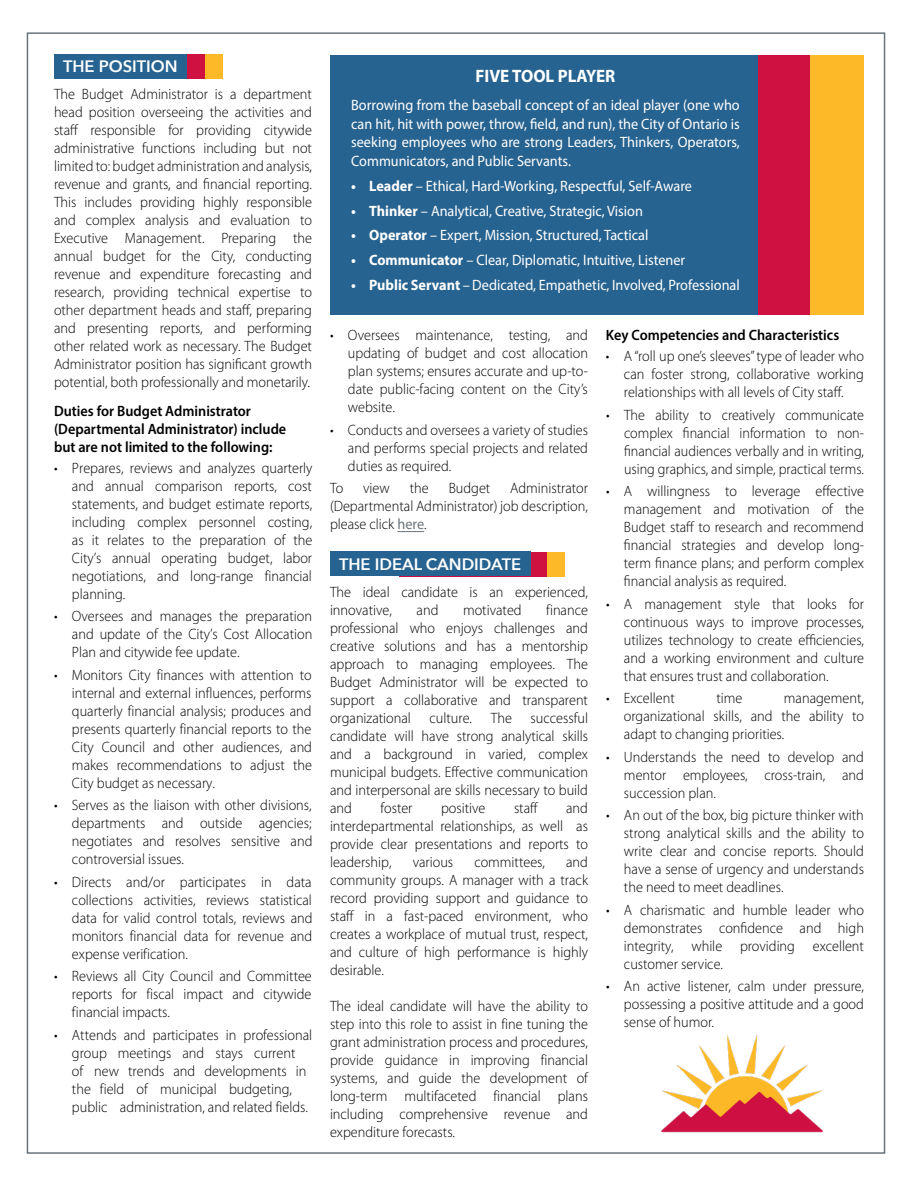
<style>
.page{position:relative;width:918px;height:1188px;background:#fff}
.page>*{position:absolute;margin:0;border:0;box-sizing:border-box;transform-origin:0 0}
.t1{font:700 18px "Myriad Pro";color:#fff;scale:.95 1}
.t2{font:600 16.5px "Avenir Next";color:#fff}
.t3{font:300 15px/18px "Myriad Pro";color:#000;text-align:justify;scale:.95 1}
.t4{font:15px/18.8px "Myriad Pro";color:#fff;text-align:justify;scale:.95 1}
.t5{font:300 15px/18px "Myriad Pro";color:#000;text-align:justify;scale:.94 1}
.t6{font:600 15px/18px "Myriad Pro";color:#000;scale:.95 1}
.s1{font-weight:700}
.s2{font-weight:400;color:#6a747b}
</style>
<div class="page">
<div style="left:101px;top:54px;width:121px;height:24px;background:#fdb927"></div>
<div style="left:57px;top:54px;width:148px;height:24px;background:#ce1141"></div>
<img style="left:661px;top:1034px;width:162px;height:99px">
<div style="left:330px;top:56px;width:534px;height:259px;background:#276390"></div>
<div style="left:758px;top:56px;width:84px;height:259px;background:#ce1141"></div>
<div style="left:810px;top:56px;width:54px;height:259px;background:#fdb927"></div>
<div style="left:444px;top:552px;width:121px;height:24px;background:#fdb927"></div>
<div style="left:400px;top:552px;width:147px;height:24px;background:#ce1141"></div>
<div style="left:54px;top:54px;width:133px;height:24px;background:#276390"></div>
<svg style="left:397px;top:531px;width:27px;height:1px"></svg>
<div style="left:330px;top:552px;width:200px;height:24px;background:#276390"></div>
<p class="t2" style="left:63px;top:52px;width:116px">THE POSITION</p>
<p class="t3" style="left:54px;top:85px;width:273px">The Budget Administrator is a department head position overseeing the activities and staff responsible for providing citywide administrative functions including but not limited to: budget administration and analysis, revenue and grants, and financial reporting.<br>This includes providing highly responsible and complex analysis and evaluation to Executive Management. Preparing the annual budget for the City, conducting revenue and expenditure forecasting and research, providing technical expertise to other department heads and staff, preparing and presenting reports, and performing other related work as necessary. The Budget Administrator position has significant growth potential, both professionally and monetarily.</p>
<p class="t6" style="left:54px;top:401px;width:246px">Duties for Budget Administrator (Departmental Administrator) include but are not limited to the following:</p>
<p class="t3" style="left:72px;top:458px;width:255px;text-indent:-18px">• Prepares, reviews and analyzes quarterly and annual comparison reports, cost statements, and budget estimate reports, including complex personnel costing, as it relates to the preparation of the City’s annual operating budget, labor negotiations, and long-range financial planning.</p>
<p class="t3" style="left:72px;top:607px;width:254px;text-indent:-18px">• Oversees and manages the preparation and update of the City’s Cost Allocation Plan and citywide fee update.</p>
<p class="t3" style="left:72px;top:665px;width:254px;text-indent:-18px">• Monitors City finances with attention to internal and external influences, performs quarterly financial analysis; produces and presents quarterly financial reports to the City Council and other audiences, and makes recommendations to adjust the City budget as necessary.</p>
<p class="t3" style="left:72px;top:796px;width:255px;text-indent:-18px">• Serves as the liaison with other divisions, departments and outside agencies; negotiates and resolves sensitive and controversial issues.</p>
<p class="t3" style="left:72px;top:872px;width:255px;text-indent:-18px">• Directs and/or participates in data collections activities, reviews statistical data for valid control totals, reviews and monitors financial data for revenue and expense verification.</p>
<p class="t3" style="left:72px;top:967px;width:254px;text-indent:-18px">• Reviews all City Council and Committee reports for fiscal impact and citywide financial impacts.</p>
<p class="t3" style="left:72px;top:1025px;width:254px;text-align:left;text-indent:-18px">• Attends and participates in professional group meetings and stays current<br>of new trends and developments in the field of municipal budgeting, public administration, and related fields.</p>
<p class="t1" style="left:476px;top:64px;width:149px">FIVE TOOL PLAYER</p>
<p class="t4" style="left:351px;top:95px;width:411px">Borrowing from the baseball concept of an ideal player (one who can hit, hit with power, throw, field, and run), the City of Ontario is seeking employees who are strong Leaders, Thinkers, Operators, Communicators, and Public Servants.</p>
<p class="t4" style="left:351px;top:176px;width:360px"><span class="s1">• Leader</span> – Ethical, Hard-Working, Respectful, Self-Aware</p>
<p class="t4" style="left:351px;top:201px;width:309px"><span class="s1">• Thinker</span> – Analytical, Creative, Strategic, Vision</p>
<p class="t4" style="left:351px;top:226px;width:314px"><span class="s1">• Operator</span> – Expert, Mission, Structured, Tactical</p>
<p class="t4" style="left:351px;top:250px;width:353px"><span class="s1">• Communicator</span> – Clear, Diplomatic, Intuitive, Listener</p>
<p class="t4" style="left:351px;top:275px;width:411px"><span class="s1">• Public Servant</span> – Dedicated, Empathetic, Involved, Professional</p>
<p class="t3" style="left:348px;top:326px;width:254px;text-indent:-18px">• Oversees maintenance, testing, and updating of budget and cost allocation plan systems; ensures accurate and up-to&shy;date public-facing content on the City’s website.</p>
<p class="t3" style="left:348px;top:421px;width:254px;text-indent:-18px">• Conducts and oversees a variety of studies and performs special projects and related duties as required.</p>
<p class="t3" style="left:330px;top:479px;width:15px">To</p>
<p class="t3" style="left:363px;top:479px;width:30px">view</p>
<p class="t3" style="left:410px;top:479px;width:21px">the</p>
<p class="t3" style="left:449px;top:479px;width:45px">Budget</p>
<p class="t3" style="left:330px;top:479px;width:273px;text-indent:180px">Administrator (Departmental Administrator) job description, please click <span class="s2">here</span>.</p>
<p class="t2" style="left:339px;top:550px;width:184px">THE IDEAL CANDIDATE</p>
<p class="t3" style="left:330px;top:583px;width:273px">The ideal candidate is an experienced, innovative,</p>
<p class="t3" style="left:330px;top:601px;width:273px;text-indent:216px">finance professional who enjoys challenges and creative solutions and has a mentorship approach to managing employees. The Budget Administrator will be expected to support a collaborative and transparent organizational culture. The successful candidate will have strong analytical skills and a background in varied, complex municipal budgets. Effective communication and interpersonal are skills necessary to build and</p>
<p class="t3" style="left:417px;top:601px;width:25px">and</p>
<p class="t3" style="left:463px;top:601px;width:63px">motivated</p>
<p class="t3" style="left:380px;top:799px;width:35px">foster</p>
<p class="t3" style="left:441px;top:799px;width:48px">positive</p>
<p class="t3" style="left:514px;top:799px;width:26px">staff</p>
<p class="t3" style="left:330px;top:799px;width:273px;text-indent:236px">and interdepartmental relationships, as well as provide clear presentations and reports to leadership,</p>
<p class="t3" style="left:330px;top:853px;width:273px;text-indent:236px">and community groups. A manager with a track record providing support and guidance to staff in a fast-paced environment, who creates a workplace of mutual trust, respect, and culture of high performance is highly desirable.</p>
<p class="t3" style="left:330px;top:997px;width:273px">The ideal candidate will have the ability to step into this role to assist in fine tuning the grant administration process and procedures, provide guidance in improving financial systems, and guide the development of long-term multifaceted financial plans including comprehensive revenue and expenditure forecasts.</p>
<p class="t3" style="left:413px;top:853px;width:44px">various</p>
<p class="t3" style="left:474px;top:853px;width:76px">committees,</p>
<p class="t6" style="left:606px;top:326px;width:247px">Key Competencies and Characteristics</p>
<p class="t3" style="left:624px;top:347px;width:254px;text-indent:-18px">• A “roll up one’s sleeves” type of leader who can foster strong, collaborative working relationships with all levels of City staff.</p>
<p class="t5" style="left:624px;top:406px;width:257px;text-indent:-18px">• The ability to creatively communicate complex financial information to non&shy;financial audiences verbally and in writing, using graphics, and simple, practical terms.</p>
<p class="t3" style="left:624px;top:482px;width:254px;text-indent:-18px">• A willingness to leverage effective management and motivation of the Budget staff to research and recommend financial strategies and develop long&shy;term finance plans; and perform complex financial analysis as required.</p>
<p class="t3" style="left:624px;top:595px;width:254px;text-indent:-18px">• A management style that looks for continuous ways to improve processes, utilizes technology to create efficiencies, and a working environment and culture that ensures trust and collaboration.</p>
<p class="t3" style="left:606px;top:689px;width:74px">• Excellent</p>
<p class="t3" style="left:716px;top:689px;width:29px">time</p>
<p class="t3" style="left:624px;top:689px;width:254px;text-indent:160px">management, organizational skills, and the ability to adapt to changing priorities.</p>
<p class="t3" style="left:624px;top:748px;width:254px;text-indent:-18px">• Understands the need to develop and mentor employees, cross-train, and succession plan.</p>
<p class="t3" style="left:624px;top:806px;width:254px;text-indent:-18px">• An out of the box, big picture thinker with strong analytical skills and the ability to write clear and concise reports. Should have a sense of urgency and understands the need to meet deadlines.</p>
<p class="t3" style="left:624px;top:901px;width:254px;text-indent:-18px">• A charismatic and humble leader who demonstrates confidence and high integrity, while providing excellent customer service.</p>
<p class="t3" style="left:624px;top:977px;width:254px;text-indent:-18px">• An active listener, calm under pressure, possessing a positive attitude and a good sense of humor.</p>
</div>
